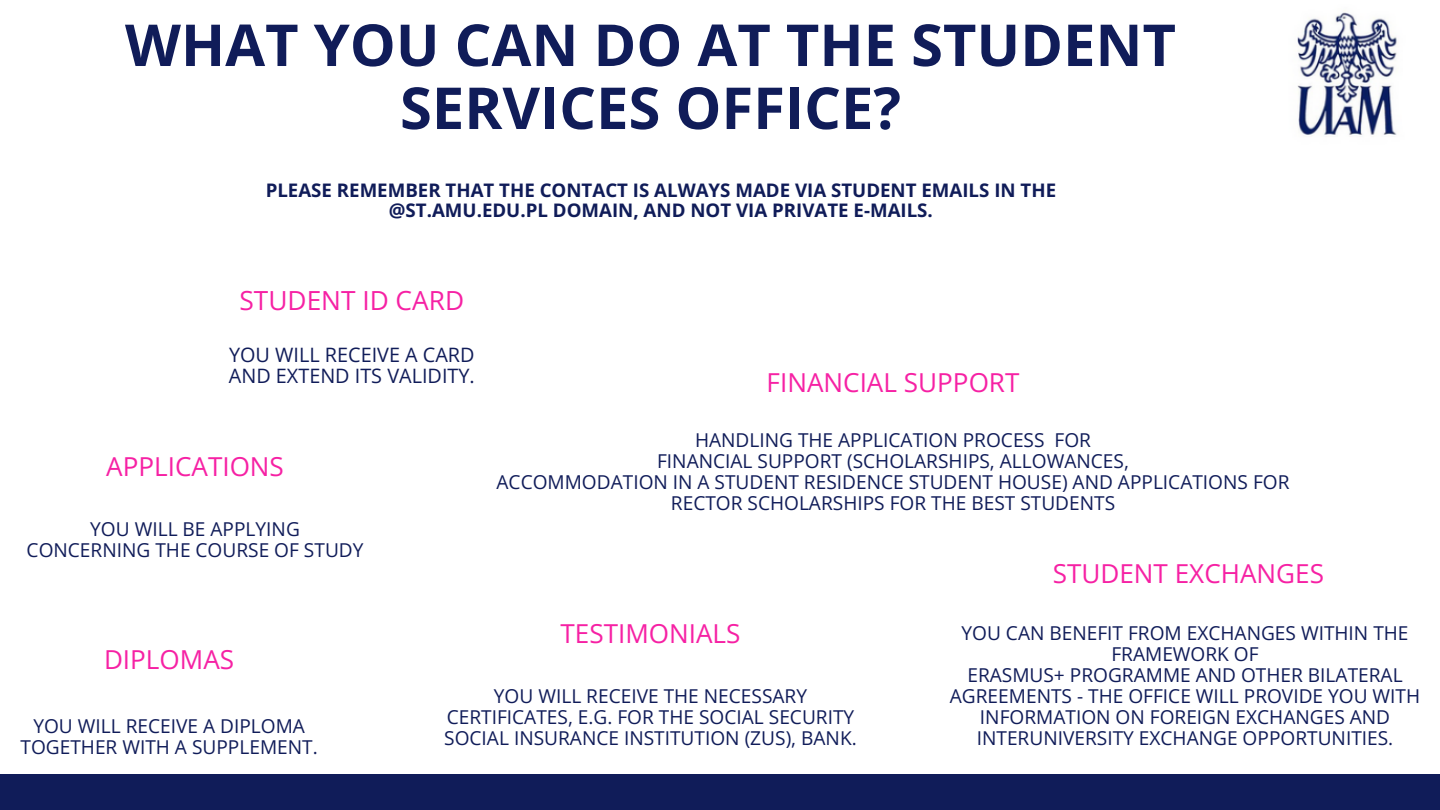
<style>
.page{position:relative;width:1440px;height:810px;background:#fff}
.page>*{position:absolute;margin:0;border:0;box-sizing:border-box;transform-origin:0 0}
.t1{font:700 57.9px/63px "Open Sans";color:#101c59;text-align:center}
.t2{font:26.3px "Open Sans";color:#f621a4}
.t3{font:26.1px "Open Sans";color:#f621a4}
.t4{font:19.8px "Open Sans";color:#101c59}
.t5{font:19.1px/21px "Open Sans";color:#101c59;text-align:center}
.t6{font:700 18.7px/20.2px "Open Sans";color:#101c59;text-align:center}
</style>
<div class="page">
<div style="left:0;top:774px;width:1440px;height:36px;background:#101c59"></div>
<img style="left:1297px;top:10px;width:100px;height:127px">
<p class="t1" style="left:125px;top:12px;width:1053px">WHAT YOU CAN DO AT THE STUDENT<br>SERVICES OFFICE?</p>
<p class="t6" style="left:266px;top:180px;width:792px">PLEASE REMEMBER THAT THE CONTACT IS ALWAYS MADE VIA STUDENT EMAILS IN THE @ST.AMU.EDU.PL DOMAIN, AND NOT VIA PRIVATE E-MAILS.</p>
<p class="t2" style="left:240px;top:282px;width:226px">STUDENT ID CARD</p>
<p class="t4" style="left:229px;top:341px;width:247px">YOU WILL RECEIVE A CARD</p>
<p class="t4" style="left:229px;top:362px;width:247px">AND EXTEND ITS VALIDITY.</p>
<p class="t3" style="left:106px;top:449px;width:179px">APPLICATIONS</p>
<p class="t5" style="left:90px;top:519px;width:211px">YOU WILL BE APPLYING</p>
<p class="t5" style="left:27px;top:540px;width:338px">CONCERNING THE COURSE OF STUDY</p>
<p class="t3" style="left:767px;top:364px;width:254px">FINANCIAL SUPPORT</p>
<p class="t5" style="left:695px;top:429px;width:398px">HANDLING THE APPLICATION PROCESS FOR</p>
<p class="t5" style="left:657px;top:450px;width:473px">FINANCIAL SUPPORT (SCHOLARSHIPS, ALLOWANCES,</p>
<p class="t5" style="left:497px;top:471px;width:794px">ACCOMMODATION IN A STUDENT RESIDENCE STUDENT HOUSE) AND APPLICATIONS FOR<br>RECTOR SCHOLARSHIPS FOR THE BEST STUDENTS</p>
<p class="t3" style="left:1053px;top:555px;width:273px">STUDENT EXCHANGES</p>
<p class="t3" style="left:104px;top:641px;width:132px">DIPLOMAS</p>
<p class="t5" style="left:33px;top:715px;width:273px">YOU WILL RECEIVE A DIPLOMA</p>
<p class="t5" style="left:21px;top:736px;width:299px">TOGETHER WITH A SUPPLEMENT.</p>
<p class="t3" style="left:560px;top:615px;width:182px">TESTIMONIALS</p>
<p class="t5" style="left:494px;top:685px;width:315px">YOU WILL RECEIVE THE NECESSARY</p>
<p class="t5" style="left:447px;top:706px;width:409px">CERTIFICATES, E.G. FOR THE SOCIAL SECURITY</p>
<p class="t5" style="left:444px;top:727px;width:414px">SOCIAL INSURANCE INSTITUTION (ZUS), BANK.</p>
<p class="t5" style="left:962px;top:622px;width:449px">YOU CAN BENEFIT FROM EXCHANGES WITHIN THE<br>FRAMEWORK OF</p>
<p class="t5" style="left:950px;top:664px;width:472px">ERASMUS+ PROGRAMME AND OTHER BILATERAL AGREEMENTS - THE OFFICE WILL PROVIDE YOU WITH INFORMATION ON FOREIGN EXCHANGES AND INTERUNIVERSITY EXCHANGE OPPORTUNITIES.</p>
</div>
